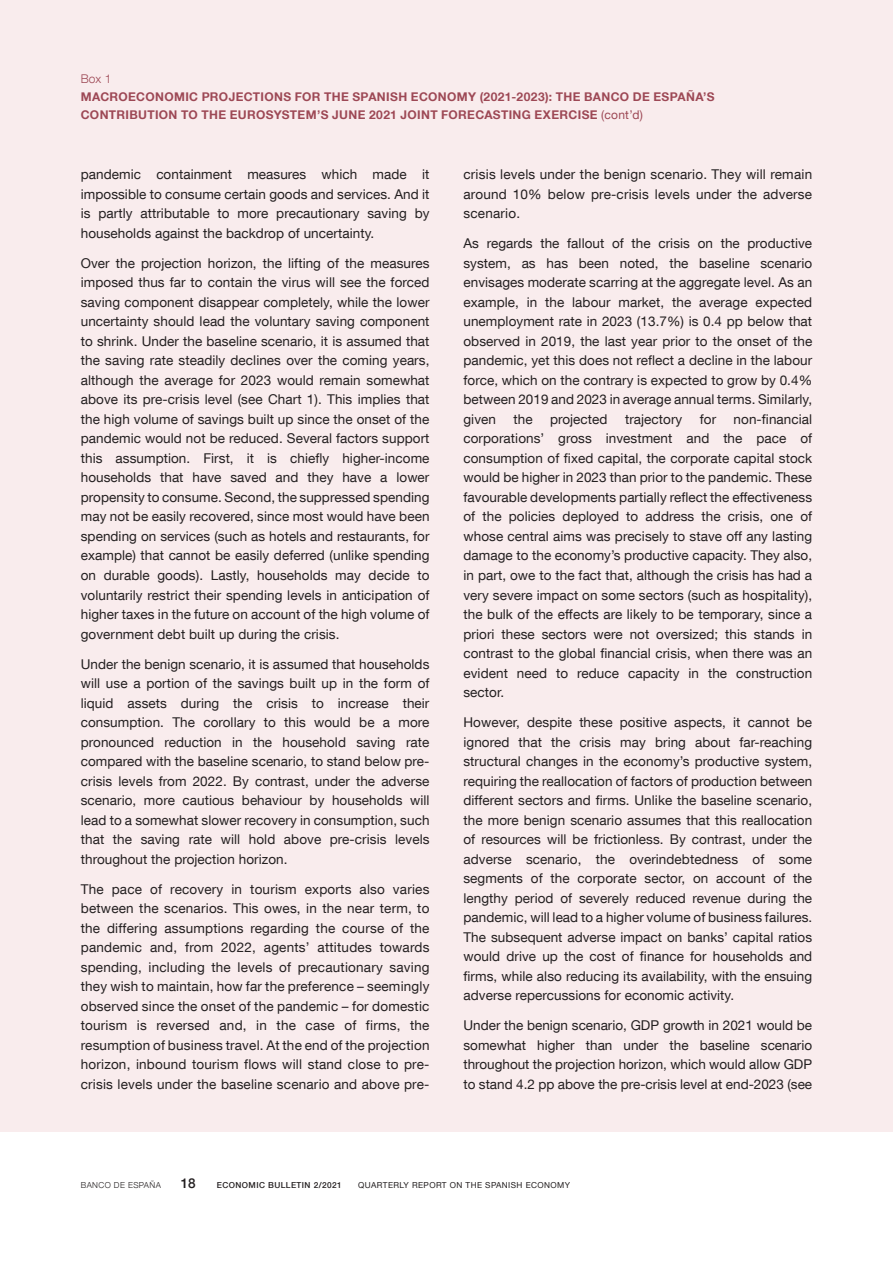
<style>
.page{position:relative;width:893px;height:1263px;background:#fff}
.page>*{position:absolute;margin:0;border:0;box-sizing:border-box;transform-origin:0 0}
.Texto_recuadro{font:13.5px/19.5px "Bd E Neue Helvetica";letter-spacing:.005em;color:#231f20;text-align:justify}
.t1{font:500 13.5px "Bd E Neue Helvetica";color:#231f20}
.Título_recuadro{font:700 12px/18px "Bd E Neue Helvetica";letter-spacing:.03em;color:#9d4855}
.Numero_recuadro{font:300 12px "Bd E Neue Helvetica";color:#9d4855}
.t2{font:8.25px "Bd E Neue Helvetica";letter-spacing:.05em;color:#231f20}
.t3{font:500 8.25px "Bd E Neue Helvetica";letter-spacing:.05em;color:#231f20}
.t4{font:300 8.25px "Bd E Neue Helvetica";letter-spacing:.05em;color:#231f20}
.s1{font-weight:400}
</style>
<div class="page">
<div style="left:0;top:0;width:893px;height:1131px;background:#f9eced"></div>
<p class="Numero_recuadro" style="left:81px;top:72px;width:32px">Box 1</p>
<h4 class="Título_recuadro" style="left:81px;top:88px;width:635px">MACROECONOMIC PROJECTIONS FOR THE SPANISH ECONOMY (2021-2023): THE BANCO DE ESPAÑA’S<br>CONTRIBUTION TO THE EUROSYSTEM’S JUNE 2021 JOINT FORECASTING EXERCISE <span class="s1">(cont’d)</span></h4>
<p class="Texto_recuadro" style="left:81px;top:164px;width:350px">pandemic containment measures which made it impossible to consume certain goods and services. And it is partly attributable to more precautionary saving by households against the backdrop of uncertainty.</p>
<p class="Texto_recuadro" style="left:81px;top:253px;width:350px">Over the projection horizon, the lifting of the measures imposed thus far to contain the virus will see the forced saving component disappear completely, while the lower uncertainty should lead the voluntary saving component to shrink. Under the baseline scenario, it is assumed that the saving rate steadily declines over the coming years, although the average for 2023 would remain somewhat above its pre-crisis level (see Chart 1). This implies that the high volume of savings built up since the onset of the pandemic would not be reduced. Several factors support this assumption. First, it is chiefly higher-income households that have saved and they have a lower propensity to consume. Second, the suppressed spending may not be easily recovered, since most would have been spending on services (such as hotels and restaurants, for example) that cannot be easily deferred (unlike spending on durable goods). Lastly, households may decide to voluntarily restrict their spending levels in anticipation of higher taxes in the future on account of the high volume of government debt built up during the crisis.</p>
<p class="Texto_recuadro" style="left:81px;top:654px;width:350px">Under the benign scenario, it is assumed that households will use a portion of the savings built up in the form of liquid assets during the crisis to increase their consumption. The corollary to this would be a more pronounced reduction in the household saving rate compared with the baseline scenario, to stand below pre&shy;crisis levels from 2022. By contrast, under the adverse scenario, more cautious behaviour by households will lead to a somewhat slower recovery in consumption, such that the saving rate will hold above pre-crisis levels throughout the projection horizon.</p>
<p class="Texto_recuadro" style="left:81px;top:879px;width:350px">The pace of recovery in tourism exports also varies between the scenarios. This owes, in the near term, to the differing assumptions regarding the course of the pandemic and, from 2022, agents’ attitudes towards spending, including the levels of precautionary saving they wish to maintain, how far the preference – seemingly observed since the onset of the pandemic – for domestic tourism is reversed and, in the case of firms, the resumption of business travel. At the end of the projection horizon, inbound tourism flows will stand close to pre&shy;crisis levels under the baseline scenario and above pre-</p>
<p class="Texto_recuadro" style="left:463px;top:164px;width:350px">crisis levels under the benign scenario. They will remain around 10% below pre-crisis levels under the adverse scenario.</p>
<p class="Texto_recuadro" style="left:463px;top:234px;width:350px">As regards the fallout of the crisis on the productive system, as has been noted, the baseline scenario envisages moderate scarring at the aggregate level. As an example, in the labour market, the average expected unemployment rate in 2023 (13.7%) is 0.4 pp below that observed in 2019, the last year prior to the onset of the pandemic, yet this does not reflect a decline in the labour force, which on the contrary is expected to grow by 0.4% between 2019 and 2023 in average annual terms. Similarly, given</p>
<p class="Texto_recuadro" style="left:463px;top:409px;width:350px;text-indent:270px">non-financial corporations’ gross investment and the pace of consumption of fixed capital, the corporate capital stock would be higher in 2023 than prior to the pandemic. These favourable developments partially reflect the effectiveness of the policies deployed to address the crisis, one of whose central aims was precisely to stave off any lasting damage to the economy’s productive capacity. They also, in part, owe to the fact that, although the crisis has had a very severe impact on some sectors (such as hospitality), the bulk of the effects are likely to be temporary, since a priori these sectors were not oversized; this stands in contrast to the global financial crisis, when there was an evident need to reduce capacity in the construction sector.</p>
<p class="Texto_recuadro" style="left:463px;top:712px;width:350px">However, despite these positive aspects, it cannot be ignored that the crisis may bring about far-reaching structural changes in the economy’s productive system, requiring the reallocation of factors of production between different sectors and firms. Unlike the baseline scenario, the more benign scenario assumes that this reallocation of resources will be frictionless. By contrast, under the adverse scenario, the overindebtedness of some segments of the corporate sector, on account of the lengthy period of severely reduced revenue during the pandemic, will lead to a higher volume of business failures.<br>The subsequent adverse impact on banks’ capital ratios would drive up the cost of finance for households and firms, while also reducing its availability, with the ensuing adverse repercussions for economic activity.</p>
<p class="Texto_recuadro" style="left:463px;top:1015px;width:350px">Under the benign scenario, GDP growth in 2021 would be somewhat higher than under the baseline scenario throughout the projection horizon, which would allow GDP to stand 4.2 pp above the pre-crisis level at end-2023 (see</p>
<p class="Texto_recuadro" style="left:513px;top:409px;width:21px">the</p>
<p class="Texto_recuadro" style="left:550px;top:409px;width:59px">projected</p>
<p class="Texto_recuadro" style="left:625px;top:409px;width:59px">trajectory</p>
<p class="Texto_recuadro" style="left:700px;top:409px;width:18px">for</p>
<p class="t4" style="left:81px;top:1180px;width:82px">BANCO DE ESPAÑA</p>
<p class="t1" style="left:181px;top:1175px;width:16px">18</p>
<p class="t3" style="left:217px;top:1180px;width:126px">ECONOMIC BULLETIN 2/2021</p>
<p class="t2" style="left:358px;top:1180px;width:214px">QUARTERLY REPORT ON THE SPANISH ECONOMY</p>
</div>
